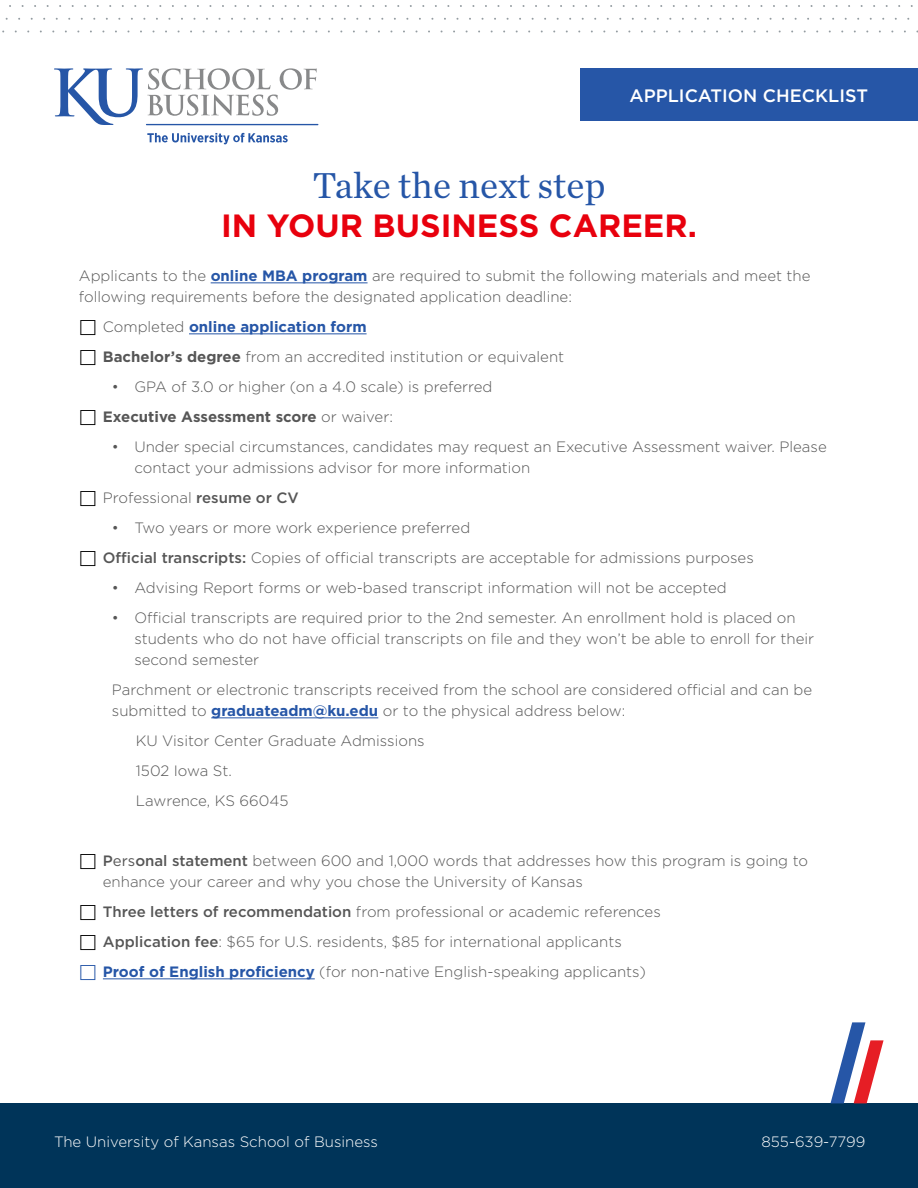
<style>
.page{position:relative;width:918px;height:1188px;background:#fff}
.page>*{position:absolute;margin:0;border:0;box-sizing:border-box;transform-origin:0 0}
.t1{font:37.8px "Chronicle Text G1";color:#2656a7}
.t2{font:700 32.1px "Gotham";color:#e8000d}
.t3{font:500 18px "Gotham";color:#fff}
.t4{font:300 15px/30px "Gotham";color:#565656}
.t5{font:300 15px "Gotham";color:#fff}
.s1{font-weight:700;color:#2656a7}
.s2{font-weight:700}
.s3{font-weight:500}
.s4{font-weight:400}
</style>
<div class="page">
<div style="left:580px;top:68px;width:338px;height:53px;background:#2656a7"></div>
<div style="left:0;top:1103px;width:918px;height:85px;background:#003459"></div>
<svg style="left:831px;top:1022px;width:53px;height:81px"></svg>
<svg style="left:5px;top:5px;width:595px;height:15px"></svg>
<svg style="left:606px;top:5px;width:307px;height:15px"></svg>
<hr style="left:146px;top:124px;width:172px;height:1px;background:#2656a7">
<svg style="left:147px;top:133px;width:141px;height:11px"></svg>
<svg style="left:54px;top:68px;width:263px;height:57px"></svg>
<hr style="left:211px;top:282px;width:157px;height:1px;background:#2656a7">
<hr style="left:189px;top:333px;width:178px;height:1px;background:#2656a7">
<hr style="left:211px;top:717px;width:167px;height:1px;background:#2656a7">
<hr style="left:103px;top:978px;width:212px;height:1px;background:#2656a7">
<p class="t3" style="left:630px;top:84px;width:240px">APPLICATION CHECKLIST</p>
<h1 class="t1" style="left:312px;top:157px;width:295px">Take the next step</h1>
<h2 class="t2" style="left:221px;top:204px;width:477px">IN YOUR BUSINESS CAREER.</h2>
<p class="t4" style="left:79px;top:265px;width:733px;line-height:21px">Applicants to the <span class="s1">online MBA program</span> are required to submit the following materials and meet the following requirements before the designated application deadline:</p>
<p class="t4" style="left:103px;top:312px;width:463px">Completed <span class="s1">online application form<br></span><span class="s2">Bachelor’s degree</span> from an accredited institution or equivalent</p>
<p class="t4" style="left:103px;top:372px;width:391px;text-indent:9px">• GPA of 3.0 or higher (on a 4.0 scale) is preferred<br><span class="s2">Executive Assessment score</span> or waiver:</p>
<p class="t4" style="left:134px;top:436px;width:694px;line-height:21px;text-indent:-22px">• Under special circumstances, candidates may request an Executive Assessment waiver. Please contact your admissions advisor for more information</p>
<p class="t4" style="left:103px;top:483px;width:197px">Professional <span class="s3">resume or CV</span></p>
<p class="t4" style="left:103px;top:513px;width:652px;text-indent:9px">• Two years or more work experience preferred<br><span class="s3">Official transcripts:</span> Copies of official transcripts are acceptable for admissions purposes</p>
<p class="t4" style="left:112px;top:573px;width:616px">• Advising Report forms or web-based transcript information will not be accepted</p>
<p class="t4" style="left:134px;top:607px;width:681px;line-height:21px;text-indent:-22px">• Official transcripts are required prior to the 2nd semester. An enrollment hold is placed on students who do not have official transcripts on file and they won’t be able to enroll for their second semester</p>
<p class="t4" style="left:112px;top:679px;width:702px;line-height:21px">Parchment or electronic transcripts received from the school are considered official and can be submitted to <span class="s1">graduateadm@ku.edu</span> or to the physical address below:</p>
<p class="t4" style="left:136px;top:726px;width:290px">KU Visitor Center Graduate Admissions<br>1502 Iowa St.<br>Lawrence, KS 66045</p>
<p class="t4" style="left:103px;top:850px;width:707px;line-height:21px"><span class="s3">P</span><span class="s4">ers</span><span class="s3">onal statement</span> between 600 and 1,000 words that addresses how this program is going to enhance your career and why you chose the University of Kansas</p>
<p class="t4" style="left:103px;top:897px;width:559px"><span class="s3">Three letters of recommendation</span> from professional or academic references<br><span class="s3">Application fee</span>: $65 for U.S. residents, $85 for international applicants<br><span class="s1">Proof of English proficiency</span> (for non-native English-speaking applicants)</p>
<p class="t5" style="left:54px;top:1133px;width:325px">The University of Kansas School of Business</p>
<p class="t5" style="left:761px;top:1133px;width:106px">855-639-7799</p>
</div>
